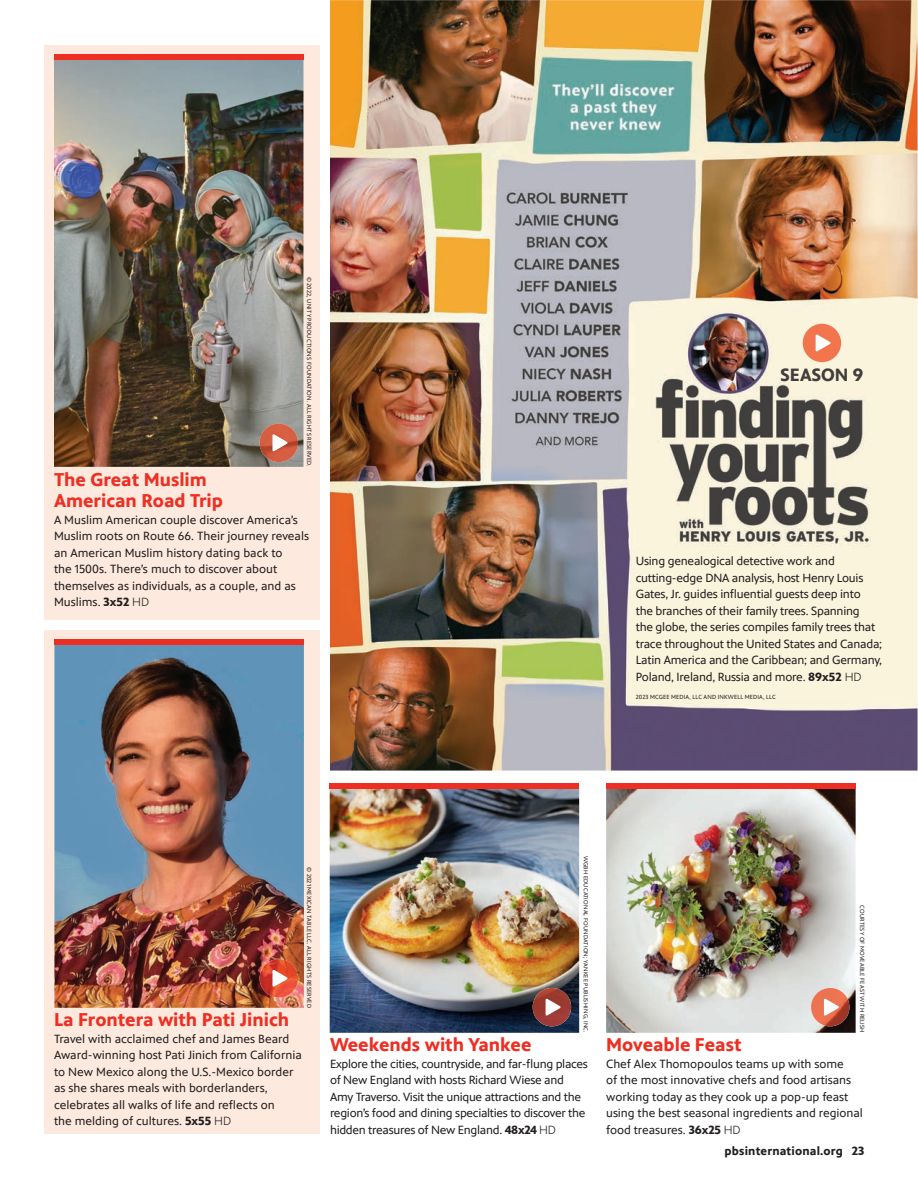
<style>
.page{position:relative;width:918px;height:1188px;background:#fff}
.page>*{position:absolute;margin:0;border:0;box-sizing:border-box;transform-origin:0 0}
.t1{font:700 18.75px/21px "PBS Sans";color:#ee2f24}
.t2{font:700 18.75px "PBS Sans";color:#ee2e22}
.t3{font:700 18px "PBS Sans";color:#413f3d}
.t4{font:12px/16.5px "PBS Sans";letter-spacing:-.01em;color:#231f20}
.t5{font:700 12px "PBS Sans";letter-spacing:.015em;color:#231f20}
.t6{font:6px "PBS Sans";letter-spacing:.025em;color:#231f20}
.s1{font-weight:700}
.s2{font-weight:300}
</style>
<div class="page">
<img style="left:330px;top:0;width:588px;height:771px">
<div style="left:45px;top:46px;width:275px;height:574px;background:#fde9dd"></div>
<div style="left:45px;top:631px;width:275px;height:503px;background:#fde9dd"></div>
<img style="left:54px;top:60px;width:249px;height:407px">
<img style="left:54px;top:645px;width:250px;height:363px">
<div style="left:54px;top:54px;width:250px;height:6px;background:#ee2e22"></div>
<div style="left:54px;top:639px;width:250px;height:6px;background:#ee2e22"></div>
<img style="left:606px;top:788px;width:250px;height:245px">
<div style="left:606px;top:783px;width:250px;height:5px;background:#ee2e22"></div>
<img style="left:330px;top:789px;width:249px;height:244px">
<div style="left:330px;top:783px;width:249px;height:6px;background:#ee2e22"></div>
<img style="left:260px;top:424px;width:38px;height:38px;border-radius:19px">
<svg style="left:272px;top:434px;width:15px;height:18px"></svg>
<img style="left:803px;top:324px;width:38px;height:38px;border-radius:19px">
<svg style="left:816px;top:334px;width:15px;height:18px"></svg>
<img style="left:260px;top:959px;width:38px;height:39px;border-radius:19px">
<svg style="left:272px;top:970px;width:15px;height:17px"></svg>
<img style="left:533px;top:988px;width:38px;height:38px;border-radius:19px">
<svg style="left:546px;top:998px;width:15px;height:18px"></svg>
<img style="left:811px;top:988px;width:38px;height:38px;border-radius:19px">
<svg style="left:824px;top:998px;width:15px;height:18px"></svg>
<p class="t6" style="left:313px;top:277px;width:192px;rotate:90deg">© 2022, UNITY PRODUCTIONS FOUNDATION. ALL RIGHTS RESERVED.</p>
<h1 class="t1" style="left:54px;top:469px;width:171px">The Great Muslim<br>American Road Trip</h1>
<p class="t4" style="left:54px;top:511px;width:257px">A Muslim American couple discover America’s Muslim roots on Route 66. Their journey reveals an American Muslim history dating back to<br>the 1500s. There’s much to discover about themselves as individuals, as a couple, and as Muslims. <span class="s1">3x52</span> <span class="s2">HD</span></p>
<h2 class="t3" style="left:781px;top:365px;width:84px">SEASON 9</h2>
<p class="t4" style="left:636px;top:553px;width:248px">Using genealogical detective work and cutting-edge DNA analysis, host Henry Louis Gates, Jr. guides influential guests deep into<br>the branches of their family trees. Spanning<br>the globe, the series compiles family trees that trace throughout the United States and Canada; Latin America and the Caribbean; and Germany, Poland, Ireland, Russia and more. <span class="s1">89x52</span> <span class="s2">HD</span></p>
<p class="t6" style="left:636px;top:694px;width:142px">2023 MCGEE MEDIA, LLC AND INKWELL MEDIA, LLC</p>
<p class="t6" style="left:589px;top:856px;width:179px;rotate:90deg">WGBH EDUCATIONAL FOUNDATION; YANKEE PUBLISHING, INC.</p>
<p class="t6" style="left:313px;top:867px;width:142px;rotate:90deg">© 2021 MEXICAN TABLE LLC. ALL RIGHTS RESERVED</p>
<p class="t6" style="left:865px;top:905px;width:129px;rotate:90deg">COURTESY OF MOVEABLE FEAST WITH RELISH</p>
<h1 class="t1" style="left:54px;top:1009px;width:237px">La Frontera with Pati Jinich</h1>
<p class="t4" style="left:54px;top:1030px;width:249px">Travel with acclaimed chef and James Beard Award-winning host Pati Jinich from California to New Mexico along the U.S.-Mexico border as she shares meals with borderlanders, celebrates all walks of life and reflects on<br>the melding of cultures. <span class="s1">5x55</span> <span class="s2">HD</span></p>
<h1 class="t2" style="left:606px;top:1034px;width:137px">Moveable Feast</h1>
<h1 class="t2" style="left:330px;top:1034px;width:203px">Weekends with Yankee</h1>
<p class="t4" style="left:330px;top:1056px;width:260px">Explore the cities, countryside, and far-flung places of New England with hosts Richard Wiese and Amy Traverso. Visit the unique attractions and the region’s food and dining specialties to discover the hidden treasures of New England. <span class="s1">48x24</span> <span class="s2">HD</span></p>
<p class="t4" style="left:606px;top:1056px;width:258px">Chef Alex Thomopoulos teams up with some<br>of the most innovative chefs and food artisans working today as they cook up a pop-up feast using the best seasonal ingredients and regional food treasures. <span class="s1">36x25</span> <span class="s2">HD</span></p>
<p class="t5" style="left:725px;top:1145px;width:141px">pbsinternational.org 23</p>
</div>
